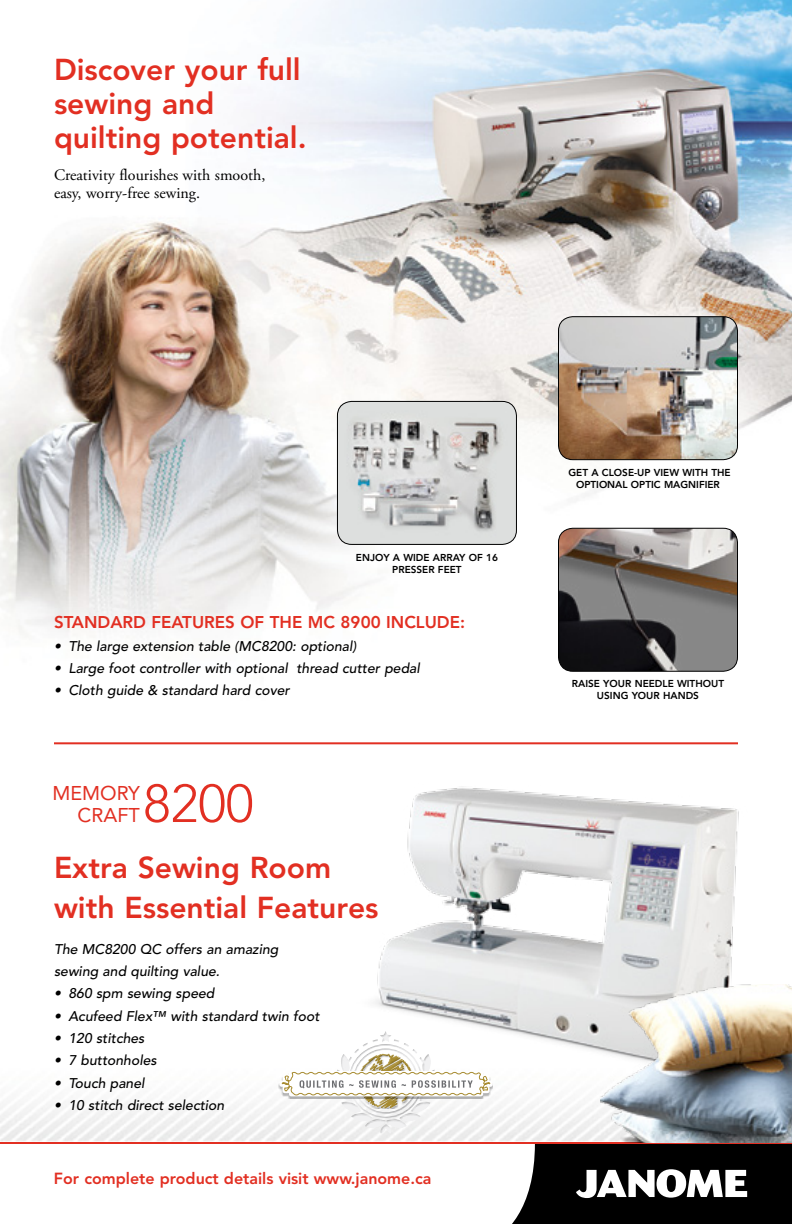
<style>
.page{position:relative;width:792px;height:1224px;background:#fff}
.page>*{position:absolute;margin:0;border:0;box-sizing:border-box;transform-origin:0 0}
.t1{font:300 53px "Avenir LT Std";color:#e22f22}
.t2{font:800 30px/34px "Avenir LT Std";color:#e22f22}
.t3{font:19.8px/22.2px "Avenir LT Std";color:#e22f22;text-align:right}
.t4{font:800 17px "Avenir LT Std";color:#e22f22}
.t5{font:16px/18px "Adobe Garamond Pro";color:#000}
.t6{font:800 16px "Avenir LT Std";color:#e22f22}
.t7{font:italic 500 14px/22.4px "Avenir LT Std";color:#000}
.t8{font:800 10px/12px "Avenir LT Std";color:#000;text-align:center}
</style>
<div class="page">
<svg style="left:512px;top:1144px;width:280px;height:80px"></svg>
<img style="left:0;top:0;width:792px;height:1142px">
<img style="left:558px;top:528px;width:180px;height:143px">
<div style="left:558px;top:528px;width:180px;height:144px;border:1px solid #000;border-radius:14px"></div>
<img style="left:337px;top:401px;width:179px;height:143px">
<div style="left:337px;top:401px;width:180px;height:144px;border:1px solid #000;border-radius:14px"></div>
<img style="left:558px;top:317px;width:180px;height:143px">
<div style="left:558px;top:316px;width:180px;height:144px;border:1px solid #000;border-radius:14px"></div>
<hr style="left:54px;top:742px;width:684px;height:2px;background:#e22f22">
<img style="left:357px;top:771px;width:403px;height:304px">
<hr style="left:0;top:1142px;width:792px;height:2px;background:#e22f22">
<img style="left:600px;top:984px;width:192px;height:158px">
<div style="left:334px;top:1029px;width:104px;height:106px;background:#fff"></div>
<svg style="left:277px;top:1031px;width:218px;height:103px"></svg>
<h2 class="t2" style="left:54px;top:53px;width:254px">DISCOVER YOUR FULL<br>SEWING AND<br>QUILTING POTENTIAL.</h2>
<p class="t5" style="left:54px;top:167px;width:213px">Creativity flourishes with smooth, easy, worry-free sewing.</p>
<p class="t8" style="left:356px;top:551px;width:143px">ENJOY A WIDE ARRAY OF 16<br>PRESSER FEET</p>
<p class="t4" style="left:54px;top:613px;width:413px">STANDARD FEATURES OF THE MC 8900 INCLUDE:</p>
<p class="t7" style="left:54px;top:635px;width:304px">• The large extension table (MC8200: optional)</p>
<p class="t7" style="left:54px;top:657px;width:367px">• Large foot controller with optional thread cutter pedal</p>
<p class="t7" style="left:54px;top:680px;width:237px">• Cloth guide &amp; standard hard cover</p>
<h3 class="t3" style="left:53px;top:782px;width:89px">MEMORY<br>CRAFT</h3>
<h1 class="t1" style="left:143px;top:773px;width:112px">8200</h1>
<h2 class="t2" style="left:54px;top:847px;width:326px;line-height:40px">EXTRA SEWING ROOM<br>WITH ESSENTIAL FEATURES</h2>
<p class="t7" style="left:54px;top:938px;width:226px">The MC8200 QC offers an amazing sewing and quilting value.</p>
<p class="t7" style="left:54px;top:983px;width:162px">• 860 spm sewing speed</p>
<p class="t7" style="left:54px;top:1005px;width:267px">• Acufeed Flex™ with standard twin foot</p>
<p class="t7" style="left:54px;top:1027px;width:92px">• 120 stitches</p>
<p class="t7" style="left:54px;top:1050px;width:104px">• 7 buttonholes</p>
<p class="t7" style="left:54px;top:1072px;width:92px">• Touch panel</p>
<p class="t7" style="left:54px;top:1094px;width:172px">• 10 stitch direct selection</p>
<p class="t6" style="left:54px;top:1169px;width:379px">FOR COMPLETE PRODUCT DETAILS VISIT WWW.JANOME.CA</p>
<p class="t8" style="left:569px;top:466px;width:164px">GET A CLOSE-UP VIEW WITH THE<br>OPTIONAL OPTIC MAGNIFIER</p>
<p class="t8" style="left:572px;top:678px;width:154px">RAISE YOUR NEEDLE WITHOUT<br>USING YOUR HANDS</p>
</div>
